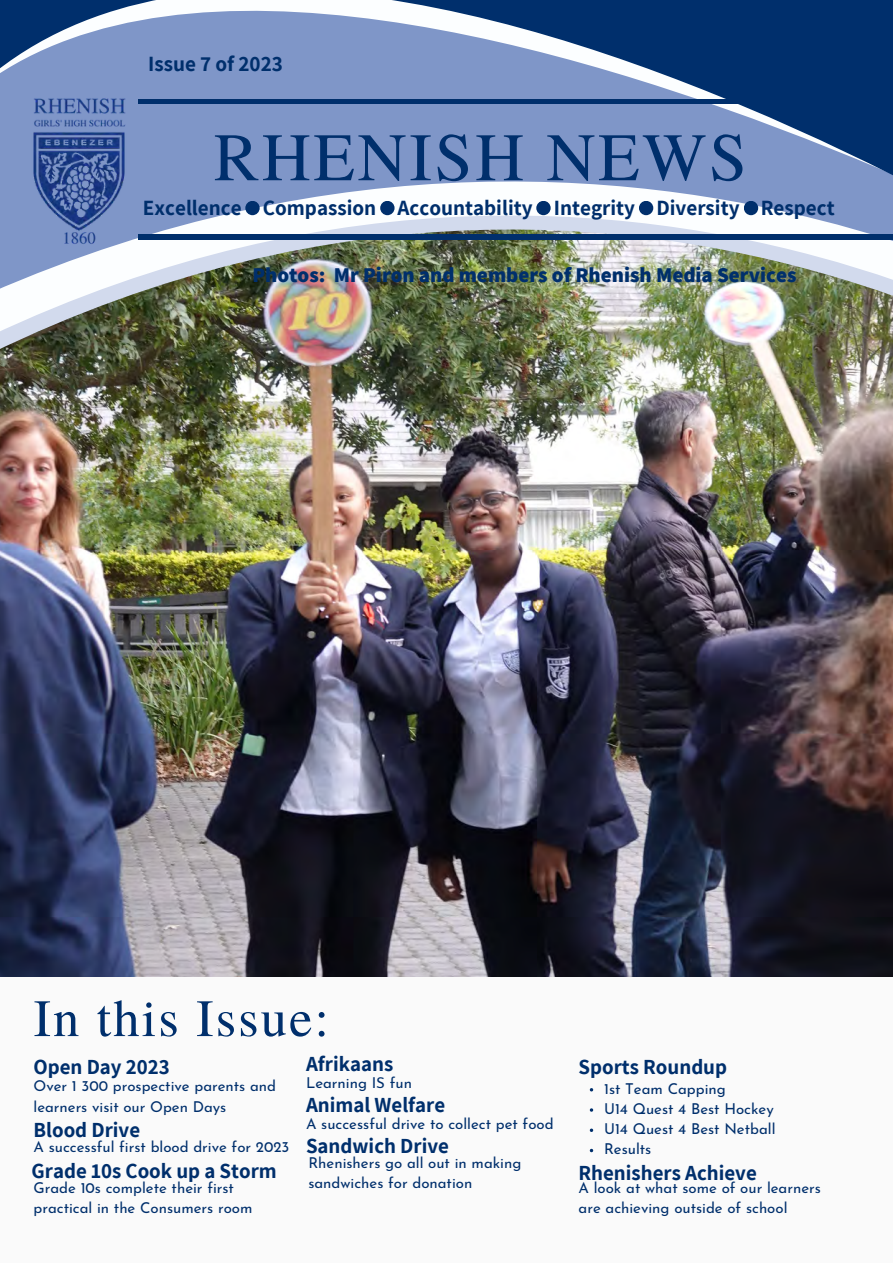
<style>
.page{position:relative;width:893px;height:1264px;background:#fff}
.page>*{position:absolute;margin:0;border:0;box-sizing:border-box;transform-origin:0 0}
.t1{font:67.8px "Te X Gyre Termes";letter-spacing:.04em;color:#002f6c}
.t2{font:52.5px "Te X Gyre Termes";letter-spacing:.04em;color:#002f6c}
.t3{font:700 21.15px "Assistant";color:#002f6c}
.t4{font:700 21px "Assistant";color:#002f6c}
.t5{font:800 21px "Assistant";color:#002f6c}
.t6{font:15px/20.2px "Josefin Sans";color:#002f6c}
</style>
<div class="page">
<div style="left:0;top:0;width:892px;height:1262px;background:#fafafa"></div>
<img style="left:0;top:428px;width:892px;height:548px">
<img style="left:0;top:408px;width:892px;height:20px">
<img style="left:0;top:360px;width:892px;height:48px">
<img style="left:0;top:324px;width:892px;height:36px">
<img style="left:0;top:0;width:892px;height:324px">
<div style="left:245px;top:201px;width:15px;height:14px;background:#002f6c;border-radius:50%"></div>
<div style="left:380px;top:201px;width:14px;height:14px;background:#002f6c;border-radius:50%"></div>
<div style="left:536px;top:201px;width:14px;height:14px;background:#002f6c;border-radius:50%"></div>
<div style="left:639px;top:201px;width:14px;height:14px;background:#002f6c;border-radius:50%"></div>
<div style="left:743px;top:201px;width:15px;height:14px;background:#002f6c;border-radius:50%"></div>
<hr style="left:138px;top:100px;width:733px;height:3px;background:#002f6c">
<img style="left:0;top:89px;width:157px;height:158px">
<hr style="left:138px;top:235px;width:754px;height:4px;background:#002f6c">
<h3 class="t3" style="left:148px;top:50px;width:136px">Issue 7 of 2023</h3>
<h1 class="t1" style="left:214px;top:109px;width:534px">RHENISH NEWS</h1>
<h3 class="t3" style="left:143px;top:194px;width:693px">Excellence Compassion Accountability Integrity Diversity Respect</h3>
<h3 class="t5" style="left:252px;top:260px;width:545px">Photos: Mr Piron and members of Rhenish Media Services</h3>
<h2 class="t2" style="left:34px;top:980px;width:297px">In this Issue:</h2>
<h3 class="t4" style="left:34px;top:1052px;width:138px">Open Day 2023</h3>
<p class="t6" style="left:34px;top:1077px;width:244px">Over 1 300 prospective parents and learners visit our Open Days</p>
<h3 class="t4" style="left:34px;top:1115px;width:108px">Blood Drive</h3>
<p class="t6" style="left:34px;top:1138px;width:257px">A successful first blood drive for 2023</p>
<h3 class="t4" style="left:32px;top:1156px;width:247px">Grade 10s Cook up a Storm</h3>
<p class="t6" style="left:34px;top:1179px;width:220px">Grade 10s complete their first practical in the Consumers room</p>
<h3 class="t4" style="left:306px;top:1049px;width:89px">Afrikaans</h3>
<p class="t6" style="left:306px;top:1074px;width:107px">Learning IS fun</p>
<h3 class="t4" style="left:306px;top:1090px;width:141px">Animal Welfare</h3>
<p class="t6" style="left:306px;top:1115px;width:249px">A successful drive to collect pet food</p>
<h3 class="t4" style="left:306px;top:1131px;width:144px">Sandwich Drive</h3>
<p class="t6" style="left:308px;top:1153px;width:214px">Rhenishers go all out in making sandwiches for donation</p>
<h3 class="t4" style="left:578px;top:1052px;width:150px">Sports Roundup</h3>
<p class="t6" style="left:604px;top:1079px;width:173px">1st Team Capping<br>U14 Quest 4 Best Hockey<br>U14 Quest 4 Best Netball<br>Results</p>
<h3 class="t4" style="left:578px;top:1158px;width:180px">Rhenishers Achieve</h3>
<p class="t6" style="left:578px;top:1179px;width:244px">A look at what some of our learners are achieving outside of school</p>
</div>
